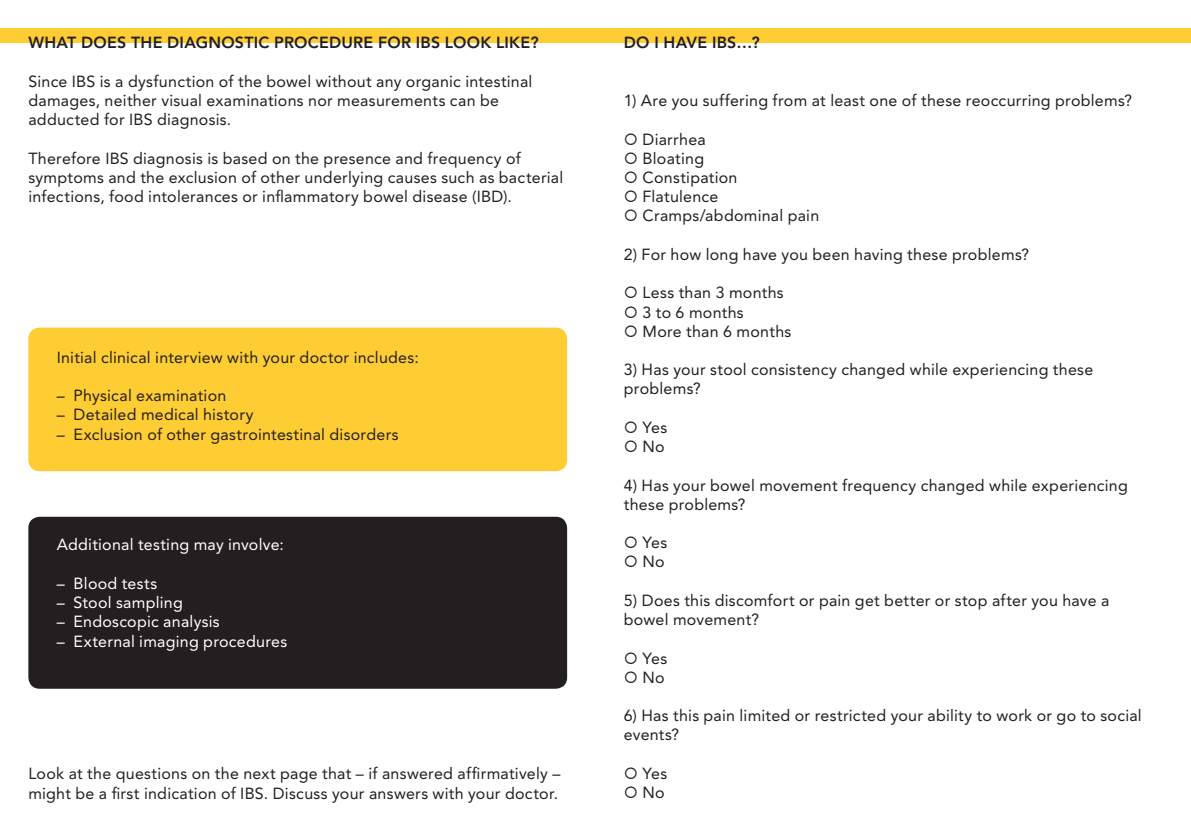
<style>
.page{position:relative;width:1191px;height:840px;background:#fff}
.page>*{position:absolute;margin:0;border:0;box-sizing:border-box;transform-origin:0 0}
.t1{font:16px/19.2px "Avenir LT Pro";letter-spacing:.015em;color:#231f20}
.t2{font:16px "Avenir LT Pro";letter-spacing:.015em;color:#fff}
.t3{font:800 16px "Avenir LT Pro";letter-spacing:.015em;color:#231f20}
</style>
<div class="page">
<div style="left:0;top:28px;width:596px;height:15px;background:#fecd33"></div>
<div style="left:28px;top:327px;width:539px;height:144px;background:#fecd33;border-radius:11px"></div>
<div style="left:28px;top:516px;width:539px;height:172px;background:#231f20;border-radius:11px"></div>
<div style="left:595px;top:28px;width:596px;height:15px;background:#fecd33"></div>
<p class="t3" style="left:28px;top:33px;width:512px">WHAT DOES THE DIAGNOSTIC PROCEDURE FOR IBS LOOK LIKE?</p>
<p class="t1" style="left:28px;top:72px;width:505px">Since IBS is a dysfunction of the bowel without any organic intestinal damages, neither visual examinations nor measurements can be adducted for IBS diagnosis.</p>
<p class="t1" style="left:28px;top:148px;width:536px">Therefore IBS diagnosis is based on the presence and frequency of symptoms and the exclusion of other underlying causes such as bacterial infections, food intolerances or inflammatory bowel disease (IBD).</p>
<p class="t1" style="left:57px;top:347px;width:364px">Initial clinical interview with your doctor includes:</p>
<p class="t1" style="left:57px;top:385px;width:171px">– Physical examination</p>
<p class="t1" style="left:57px;top:405px;width:198px">– Detailed medical history</p>
<p class="t1" style="left:57px;top:424px;width:343px">– Exclusion of other gastrointestinal disorders</p>
<p class="t2" style="left:57px;top:534px;width:229px">Additional testing may involve:</p>
<p class="t2" style="left:57px;top:573px;width:102px">– Blood tests</p>
<p class="t2" style="left:57px;top:592px;width:128px">– Stool sampling</p>
<p class="t2" style="left:57px;top:611px;width:165px">– Endoscopic analysis</p>
<p class="t2" style="left:57px;top:630px;width:232px">– External imaging procedures</p>
<p class="t1" style="left:28px;top:763px;width:533px">Look at the questions on the next page that – if answered affirmatively – might be a first indication of IBS. Discuss your answers with your doctor.</p>
<p class="t3" style="left:624px;top:33px;width:137px">DO I HAVE IBS…?</p>
<p class="t1" style="left:624px;top:91px;width:510px">1) Are you suffering from at least one of these reoccurring problems?</p>
<p class="t1" style="left:624px;top:129px;width:83px">○ Diarrhea</p>
<p class="t1" style="left:624px;top:148px;width:82px">○ Bloating</p>
<p class="t1" style="left:624px;top:168px;width:115px">○ Constipation</p>
<p class="t1" style="left:624px;top:187px;width:96px">○ Flatulence</p>
<p class="t1" style="left:624px;top:206px;width:197px">○ Cramps/abdominal pain</p>
<p class="t1" style="left:624px;top:244px;width:407px">2) For how long have you been having these problems?</p>
<p class="t1" style="left:624px;top:283px;width:161px">○ Less than 3 months</p>
<p class="t1" style="left:624px;top:302px;width:121px">○ 3 to 6 months</p>
<p class="t1" style="left:624px;top:321px;width:169px">○ More than 6 months</p>
<p class="t1" style="left:624px;top:360px;width:471px">3) Has your stool consistency changed while experiencing these problems?</p>
<p class="t1" style="left:624px;top:417px;width:45px">○ Yes</p>
<p class="t1" style="left:624px;top:436px;width:42px">○ No</p>
<p class="t1" style="left:624px;top:475px;width:505px">4) Has your bowel movement frequency changed while experiencing these problems?</p>
<p class="t1" style="left:624px;top:532px;width:45px">○ Yes</p>
<p class="t1" style="left:624px;top:552px;width:42px">○ No</p>
<p class="t1" style="left:624px;top:590px;width:487px">5) Does this discomfort or pain get better or stop after you have a bowel movement?</p>
<p class="t1" style="left:624px;top:648px;width:45px">○ Yes</p>
<p class="t1" style="left:624px;top:667px;width:42px">○ No</p>
<p class="t1" style="left:624px;top:705px;width:519px">6) Has this pain limited or restricted your ability to work or go to social events?</p>
<p class="t1" style="left:624px;top:763px;width:45px">○ Yes</p>
<p class="t1" style="left:624px;top:782px;width:42px">○ No</p>
</div>
